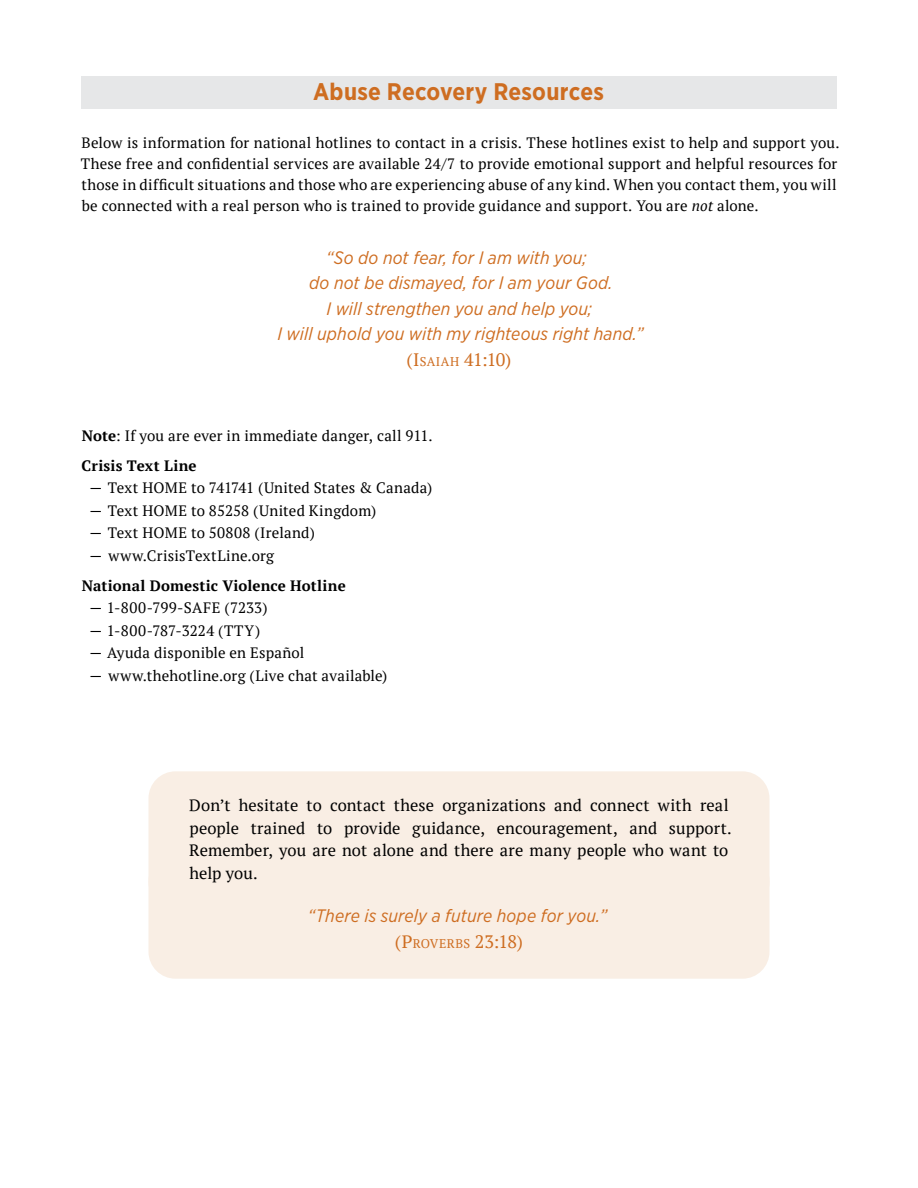
<style>
.page{position:relative;width:918px;height:1188px;background:#fff}
.page>*{position:absolute;margin:0;border:0;box-sizing:border-box;transform-origin:0 0}
.t1{font:700 24px "Gotham Narrow";letter-spacing:.01em;color:#ce6d21}
.t2{font:italic 18px/25.5px "Gotham Narrow";letter-spacing:.005em;color:#ce6d21;text-align:center}
.t3{font:18px "PT Serif";letter-spacing:-.035em;color:#ce6d21}
.t4{font:16.5px/22.5px "PT Serif";letter-spacing:.005em;color:#000}
.t5{font:15px/21px "PT Serif";letter-spacing:.01em;color:#000}
.t6{font:700 15px/30px "PT Serif";letter-spacing:.005em;color:#000}
.t7{font:15px "PT Serif";letter-spacing:.03em;color:#000}
.s1{font-style:italic}
.s2{font-size:12.6px}
.s3{font-weight:700}
.s4{font-family:"Gotham Narrow"}
.s5{font-family:"Gotham Narrow";font-weight:400}
.s6{font-weight:400}
</style>
<div class="page">
<div style="left:81px;top:76px;width:756px;height:34px;background:#e6e7e8"></div>
<div style="left:148px;top:771px;width:622px;height:138px;background:#f9eee4;border-radius:27px"></div>
<div style="left:148px;top:854px;width:622px;height:125px;background:#f9eee4;border-radius:27px"></div>
<h1 class="t1" style="left:313px;top:76px;width:292px">Abuse Recovery Resources</h1>
<p class="t5" style="left:81px;top:132px;width:760px">Below is information for national hotlines to contact in a crisis. These hotlines exist to help and support you.<br>These free and confidential services are available 24/7 to provide emotional support and helpful resources for those in difficult situations and those who are experiencing abuse of any kind. When you contact them, you will be connected with a real person who is trained to provide guidance and support. You are <span class="s1">not</span> alone.</p>
<p class="t2" style="left:277px;top:244px;width:368px">“So do not fear, for I am with you;<br>do not be dismayed, for I am your God.<br>I will strengthen you and help you;<br>I will uphold you with my righteous right hand.”</p>
<p class="t3" style="left:406px;top:348px;width:107px">(I<span class="s2">SAIAH</span> 41:10)</p>
<p class="t5" style="left:81px;top:420px;width:353px;line-height:30px"><span class="s3">Note</span>: If you are ever in immediate danger, call 911.<br><span class="s3">Crisis Text Line</span></p>
<p class="t5" style="left:90px;top:477px;width:344px"><span class="s4">—</span> Text HOME to 741741 (United States &amp; Canada)</p>
<p class="t5" style="left:90px;top:500px;width:288px"><span class="s4">—</span> Text HOME to 85258 (United Kingdom)</p>
<p class="t5" style="left:90px;top:522px;width:227px"><span class="s4">—</span> Text HOME to 50808 (Ireland)</p>
<p class="t6" style="left:82px;top:540px;width:266px;text-indent:8px"><span class="s5">—</span> <span class="s6">www.CrisisTextLine.org<br></span>National Domestic Violence Hotline</p>
<p class="t5" style="left:90px;top:597px;width:180px"><span class="s4">—</span> 1-800-799-SAFE (7233)</p>
<p class="t7" style="left:90px;top:621px;width:172px"><span class="s4">—</span> 1-800-787-3224 (TTY)</p>
<p class="t5" style="left:90px;top:642px;width:216px"><span class="s4">—</span> Ayuda disponible en Español</p>
<p class="t5" style="left:90px;top:665px;width:299px"><span class="s4">—</span> www.thehotline.org (Live chat available)</p>
<p class="t4" style="left:189px;top:794px;width:544px">Don’t hesitate to contact these organizations and connect with real people trained to provide guidance, encouragement, and support.<br>Remember, you are not alone and there are many people who want to help you.</p>
<p class="t2" style="left:308px;top:903px;width:301px">“There is surely a future hope for you.”</p>
<p class="t3" style="left:395px;top:930px;width:130px">(P<span class="s2">ROVERBS</span> 23:18)</p>
</div>
